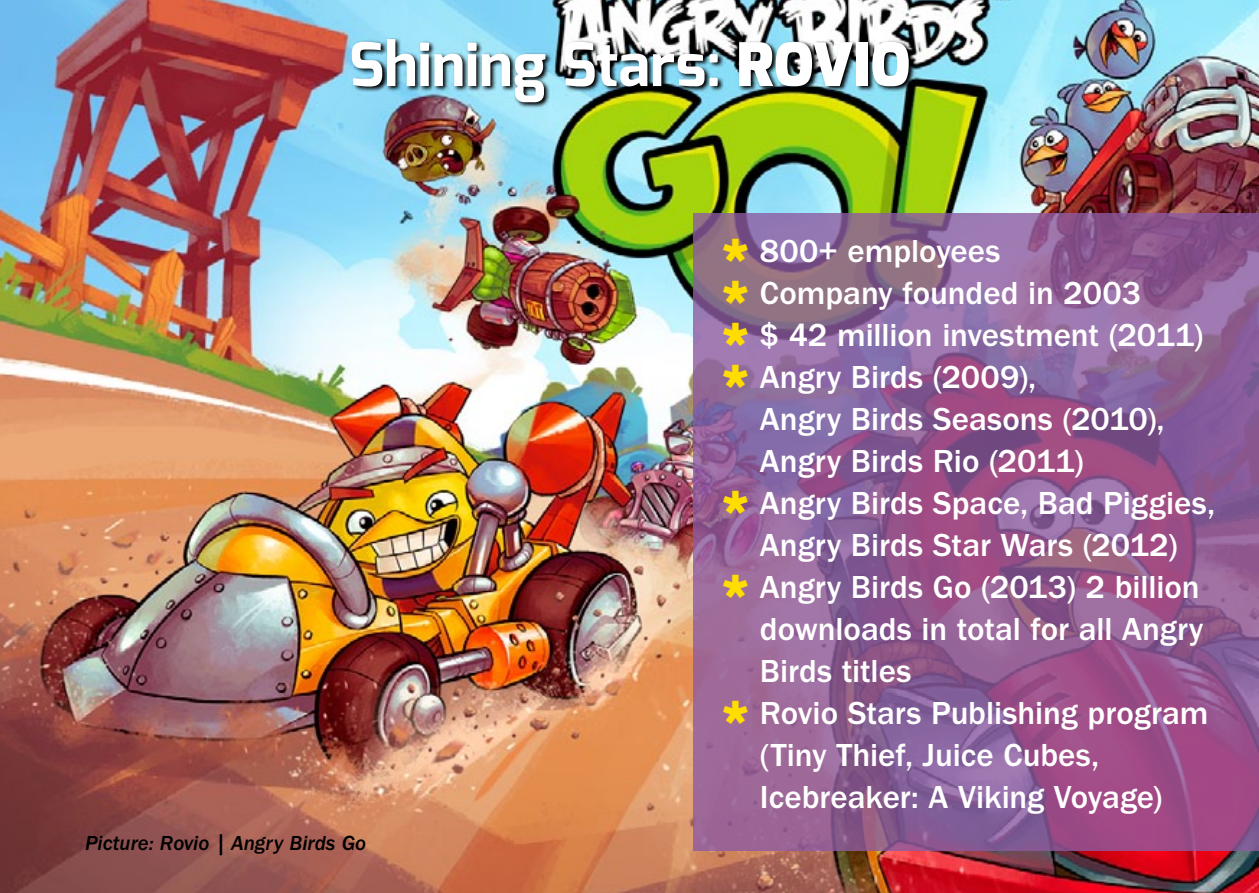
<style>
.page{position:relative;width:1259px;height:893px;background:#fff}
.page>*{position:absolute;margin:0;border:0;box-sizing:border-box;transform-origin:0 0}
.t1{font:700 60px "Exo";letter-spacing:.005em;color:#fff}
.t2{font:500 33px/42px "ITC Franklin Gothic Std";color:#fff}
.t3{font:21px "ITC Franklin Gothic Std Med It";color:#000}
.s1{font-weight:900}
</style>
<div class="page">
<img style="left:0;top:0;width:1259px;height:893px">
<svg style="left:693px;top:213px;width:566px;height:637px;background:#915e94"></svg>
<img style="left:351px;top:38px;width:565px;height:71px">
<svg style="left:723px;top:238px;width:60px;height:25px"></svg>
<svg style="left:723px;top:280px;width:60px;height:25px"></svg>
<svg style="left:723px;top:322px;width:60px;height:25px"></svg>
<svg style="left:723px;top:364px;width:60px;height:25px"></svg>
<svg style="left:723px;top:490px;width:60px;height:25px"></svg>
<svg style="left:723px;top:574px;width:60px;height:25px"></svg>
<svg style="left:723px;top:700px;width:60px;height:25px"></svg>
<h1 class="t1" style="left:349px;top:26px;width:423px">Shining Stars: <span class="s1">ROVIO</span></h1>
<p class="t3" style="left:85px;top:831px;width:283px">Picture: Rovio | Angry Birds Go</p>
<p class="t2" style="left:760px;top:230px;width:457px">800+ employees<br>Company founded in 2003<br>$ 42 million investment (2011)<br>Angry Birds (2009),<br>Angry Birds Seasons (2010),<br>Angry Birds Rio (2011)<br>Angry Birds Space, Bad Piggies,<br>Angry Birds Star Wars (2012)<br>Angry Birds Go (2013) 2 billion downloads in total for all Angry<br>Birds titles<br>Rovio Stars Publishing program (Tiny Thief, Juice Cubes,<br>Icebreaker: A Viking Voyage)</p>
</div>
